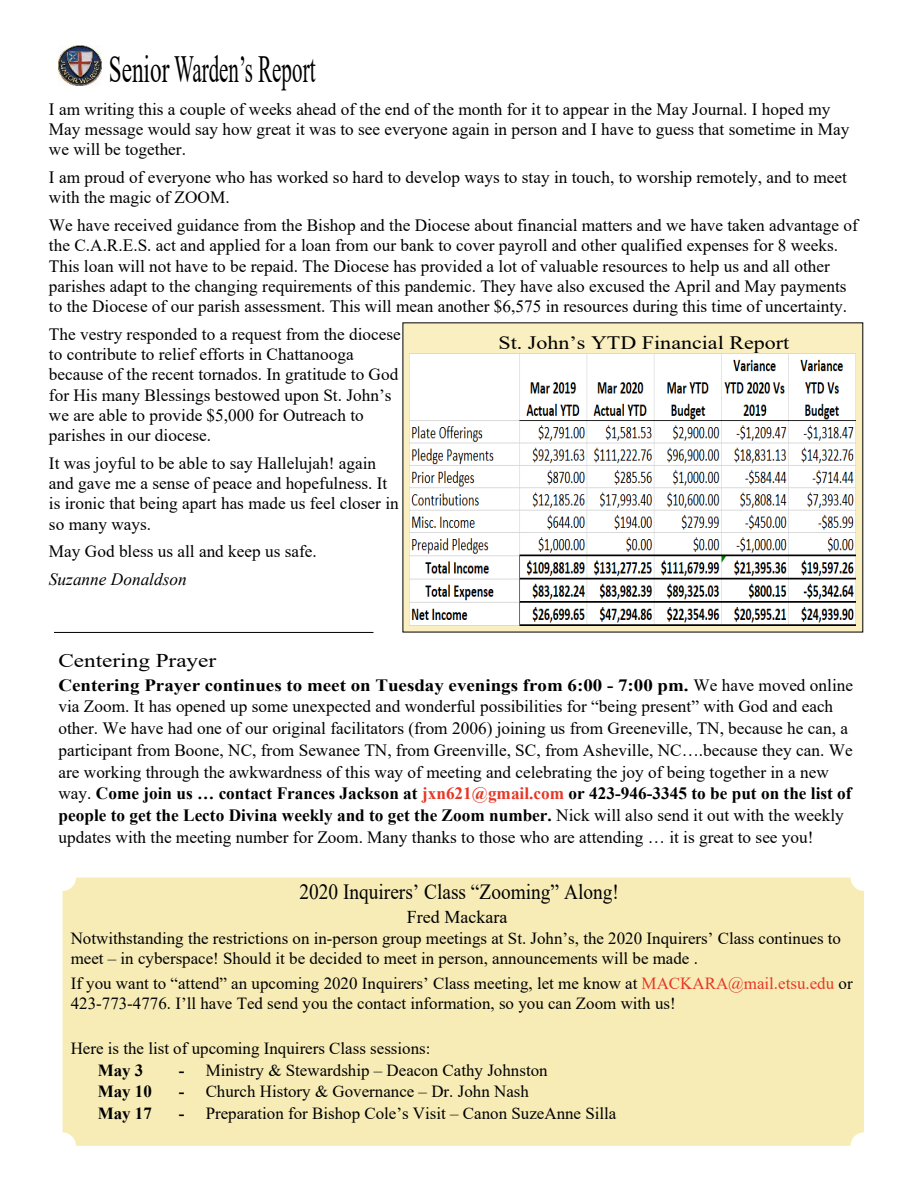
<style>
.page{position:relative;width:918px;height:1188px;background:#fff}
.page>*{position:absolute;margin:0;border:0;box-sizing:border-box;transform-origin:0 0}
.t1{font:38.4px "Times New Roman";color:#000;scale:.61 1}
.t2{font:21.6px "Times New Roman";color:#000;scale:.89 1}
.t3{font:19.5px "Times New Roman";color:#000;scale:1.19 1}
.t4{font:18.9px "Times New Roman";color:#000;scale:1.16 1}
.t5{font:18px "Times New Roman";color:#000}
.t6{font:17.25px/20.2px "Times New Roman";color:#000}
.t7{font:italic 17.25px "Times New Roman";color:#000}
.t8{font:16.95px/19.5px "Times New Roman";color:#000}
.t9{font:700 16.95px "Times New Roman";color:#000}
.s1{font-weight:700}
.s2{font-weight:700;color:#e63726}
.s3{color:#e63726}
</style>
<div class="page">
<div style="left:403px;top:322px;width:460px;height:310px;background:#f9efbe"></div>
<hr style="left:54px;top:632px;width:320px;height:1px;background:#000">
<img style="left:58px;top:46px;width:43px;height:40px">
<img style="left:410px;top:353px;width:446px;height:272px">
<div style="left:63px;top:878px;width:801px;height:268px;background:#f7ecb3;border-radius:13px"></div>
<h1 class="t1" style="left:109px;top:55px;width:340px">Senior Warden’s Report</h1>
<p class="t6" style="left:49px;top:101px;width:802px">I am writing this a couple of weeks ahead of the end of the month for it to appear in the May Journal. I hoped my<br>May message would say how great it was to see everyone again in person and I have to guess that sometime in May we will be together.</p>
<p class="t6" style="left:49px;top:169px;width:800px">I am proud of everyone who has worked so hard to develop ways to stay in touch, to worship remotely, and to meet with the magic of ZOOM.</p>
<p class="t6" style="left:49px;top:217px;width:810px">We have received guidance from the Bishop and the Diocese about financial matters and we have taken advantage of the C.A.R.E.S. act and applied for a loan from our bank to cover payroll and other qualified expenses for 8 weeks.<br>This loan will not have to be repaid. The Diocese has provided a lot of valuable resources to help us and all other parishes adapt to the changing requirements of this pandemic. They have also excused the April and May payments to the Diocese of our parish assessment. This will mean another $6,575 in resources during this time of uncertainty.</p>
<p class="t6" style="left:49px;top:326px;width:353px">The vestry responded to a request from the diocese to contribute to relief efforts in Chattanooga because of the recent tornados. In gratitude to God for His many Blessings bestowed upon St. John’s we are able to provide $5,000 for Outreach to parishes in our diocese.</p>
<p class="t6" style="left:49px;top:455px;width:351px">It was joyful to be able to say Hallelujah! again and gave me a sense of peace and hopefulness. It is ironic that being apart has made us feel closer in so many ways.</p>
<p class="t6" style="left:49px;top:543px;width:269px">May God bless us all and keep us safe.</p>
<p class="t7" style="left:49px;top:573px;width:139px">Suzanne Donaldson</p>
<p class="t4" style="left:498px;top:335px;width:252px">St. John’s YTD Financial Report</p>
<p class="t3" style="left:59px;top:653px;width:134px">Centering Prayer</p>
<p class="t6" style="left:59px;top:676px;width:796px;line-height:21.8px"><span class="s1">Centering Prayer continues to meet on Tuesday evenings from 6:00 - 7:00 pm.</span> We have moved online via Zoom. It has opened up some unexpected and wonderful possibilities for “being present” with God and each other. We have had one of our original facilitators (from 2006) joining us from Greeneville, TN, because he can, a participant from Boone, NC, from Sewanee TN, from Greenville, SC, from Asheville, NC….because they can. We are working through the awkwardness of this way of meeting and celebrating the joy of being together in a new way. <span class="s1">Come join us … contact Frances Jackson at</span> <span class="s2">jxn621@gmail.com</span> <span class="s1">or 423-946-3345 to be put on the list of people to get the Lecto Divina weekly and to get the Zoom number.</span> Nick will also send it out with the weekly updates with the meeting number for Zoom. Many thanks to those who are attending … it is great to see you!</p>
<p class="t2" style="left:299px;top:884px;width:361px">2020 Inquirers’ Class “Zooming” Along!</p>
<p class="t8" style="left:71px;top:931px;width:772px">Notwithstanding the restrictions on in-person group meetings at St. John’s, the 2020 Inquirers’ Class continues to meet – in cyberspace! Should it be decided to meet in person, announcements will be made .</p>
<p class="t8" style="left:71px;top:976px;width:783px">If you want to “attend” an upcoming 2020 Inquirers’ Class meeting, let me know at <span class="s3">MACKARA@mail.etsu.edu</span> or<br>423-773-4776. I’ll have Ted send you the contact information, so you can Zoom with us!</p>
<p class="t8" style="left:71px;top:1040px;width:361px">Here is the list of upcoming Inquirers Class sessions:</p>
<p class="t9" style="left:98px;top:1064px;width:47px">May 3</p>
<p class="t8" style="left:179px;top:1062px;width:371px"><span class="s1">-</span> Ministry &amp; Stewardship – Deacon Cathy Johnston</p>
<p class="t9" style="left:98px;top:1086px;width:56px">May 10</p>
<p class="t8" style="left:179px;top:1084px;width:352px"><span class="s1">-</span> Church History &amp; Governance – Dr. John Nash</p>
<p class="t9" style="left:98px;top:1108px;width:56px">May 17</p>
<p class="t8" style="left:179px;top:1105px;width:439px"><span class="s1">-</span> Preparation for Bishop Cole’s Visit – Canon SuzeAnne Silla</p>
<p class="t5" style="left:407px;top:910px;width:102px">Fred Mackara</p>
</div>
